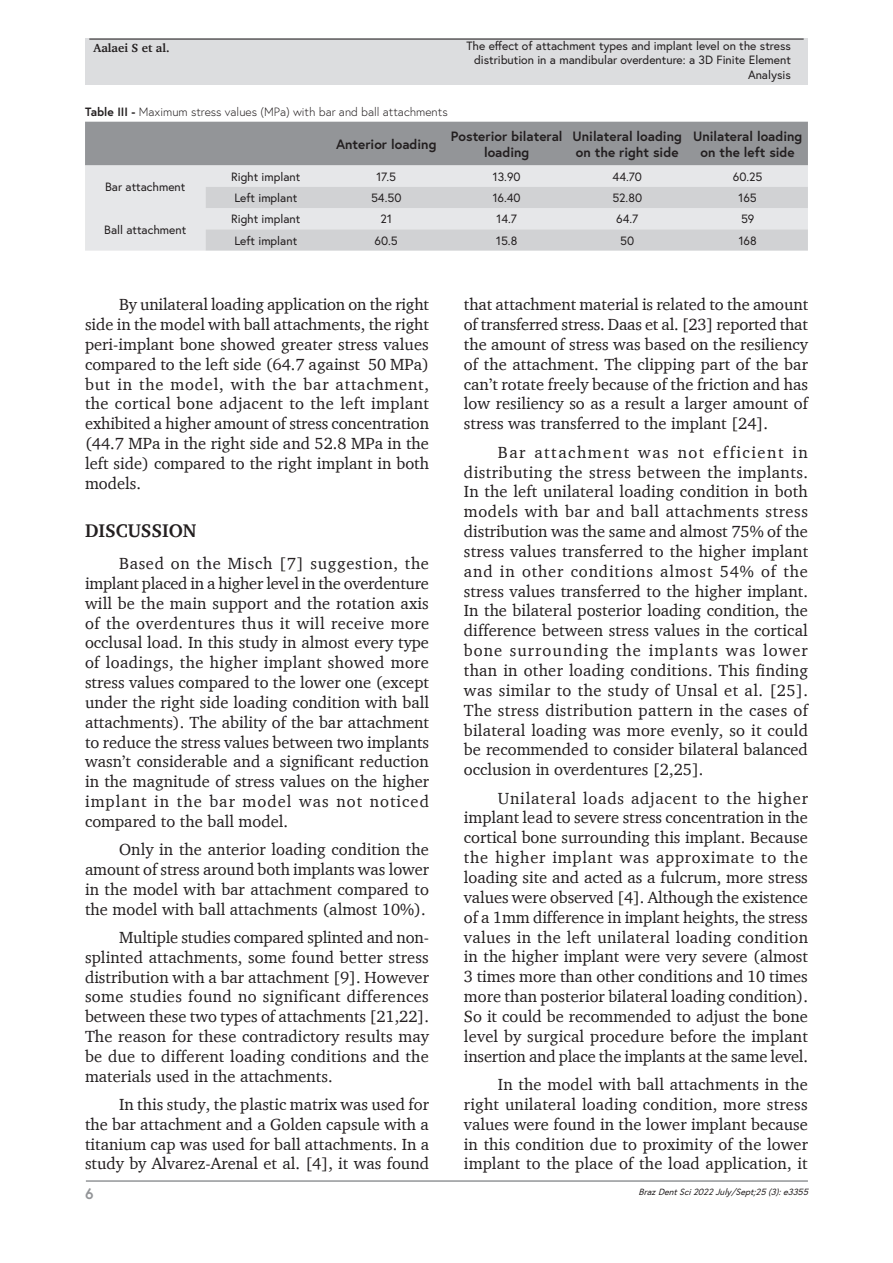
<style>
.page{position:relative;width:893px;height:1263px;background:#fff}
.page>*{position:absolute;margin:0;border:0;box-sizing:border-box;transform-origin:0 0}
.Heading1{font:700 18.75px "Charter";color:#231f20}
.Paragraph{font:16.5px/19.8px "Charter";color:#231f20;text-align:justify}
.t1{font:700 15px "Europa";color:#939598}
.TableHead{font:700 13.5px/16.2px "Europa";color:#231f20;text-align:center}
.TableBody{font:12px/14.4px "Europa";color:#231f20;text-align:right}
.TableBody-2{font:12px "Europa";letter-spacing:-.195em;color:#231f20}
.TableTitle{font:300 12px "Europa";color:#231f20}
.t2{font:700 12px "Charter";color:#231f20}
.t3{font:italic 9px "Europa";color:#231f20}
.s1{font-weight:700}
</style>
<div class="page">
<hr style="left:86px;top:1180px;width:722px;height:2px;background:#939598">
<div style="left:85px;top:39px;width:723px;height:46px;background:#dcdddf"></div>
<hr style="left:89px;top:39px;width:715px;height:1px;background:#231f20">
<div style="left:85px;top:122px;width:723px;height:43px;background:#939598"></div>
<div style="left:85px;top:165px;width:723px;height:86px;background:#e6e7e9"></div>
<svg style="left:206px;top:187px;width:602px;height:64px;background:#d8d9db"></svg>
<p class="t2" style="left:94px;top:41px;width:77px">Aalaei S et al.</p>
<p class="TableBody" style="left:466px;top:38px;width:326px">The effect of attachment types and implant level on the stress distribution in a mandibular overdenture: a 3D Finite Element<br>Analysis</p>
<p class="TableBody-2" style="left:463px;top:53px;width:329px">Theeffec ofattachmentypesand implantlevelonthestressdistributioninamandibularoverdenture:a3D Fnit ElementAnalysis</p>
<p class="TableTitle" style="left:85px;top:104px;width:364px"><span class="s1">Table III -</span> Maximum stress values (MPa) with bar and ball attachments</p>
<p class="TableHead" style="left:336px;top:136px;width:102px">Anterior loading</p>
<p class="TableHead" style="left:451px;top:128px;width:113px">Posterior bilateral loading</p>
<p class="TableHead" style="left:573px;top:128px;width:111px;text-align:left">Unilateral loading on the right side</p>
<p class="TableHead" style="left:693px;top:128px;width:111px">Unilateral loading on the left side</p>
<p class="TableBody" style="left:105px;top:180px;width:82px">Bar attachment</p>
<p class="TableBody" style="left:231px;top:169px;width:71px">Right implant</p>
<p class="TableBody" style="left:376px;top:169px;width:21px">17.5</p>
<p class="TableBody" style="left:493px;top:169px;width:29px">13.90</p>
<p class="TableBody" style="left:613px;top:169px;width:31px">44.70</p>
<p class="TableBody" style="left:733px;top:169px;width:31px">60.25</p>
<p class="TableBody" style="left:234px;top:190px;width:64px">Left implant</p>
<p class="TableBody" style="left:371px;top:190px;width:32px">54.50</p>
<p class="TableBody" style="left:493px;top:190px;width:29px">16.40</p>
<p class="TableBody" style="left:612px;top:190px;width:31px">52.80</p>
<p class="TableBody" style="left:739px;top:190px;width:20px">165</p>
<p class="TableBody" style="left:104px;top:222px;width:84px">Ball attachment</p>
<p class="TableBody" style="left:231px;top:212px;width:71px">Right implant</p>
<p class="TableBody" style="left:381px;top:212px;width:13px">21</p>
<p class="TableBody" style="left:496px;top:212px;width:22px">14.7</p>
<p class="TableBody" style="left:616px;top:212px;width:24px">64.7</p>
<p class="TableBody" style="left:741px;top:212px;width:15px">59</p>
<p class="TableBody" style="left:234px;top:233px;width:64px">Left implant</p>
<p class="TableBody" style="left:375px;top:233px;width:25px">60.5</p>
<p class="TableBody" style="left:496px;top:233px;width:23px">15.8</p>
<p class="TableBody" style="left:620px;top:233px;width:16px">50</p>
<p class="TableBody" style="left:739px;top:233px;width:19px">168</p>
<p class="Paragraph" style="left:85px;top:294px;width:346px;text-indent:34px">By unilateral loading application on the right side in the model with ball attachments, the right peri-implant bone showed greater stress values compared to the left side (64.7 against 50 MPa) but in the model, with the bar attachment, the cortical bone adjacent to the left implant exhibited a higher amount of stress concentration (44.7 MPa in the right side and 52.8 MPa in the left side) compared to the right implant in both models.</p>
<p class="Heading1" style="left:85px;top:519px;width:113px">DISCUSSION</p>
<p class="Paragraph" style="left:85px;top:553px;width:346px;text-indent:34px">Based on the Misch [7] suggestion, the implant placed in a higher level in the overdenture will be the main support and the rotation axis of the overdentures thus it will receive more occlusal load. In this study in almost every type of loadings, the higher implant showed more stress values compared to the lower one (except under the right side loading condition with ball attachments). The ability of the bar attachment to reduce the stress values between two implants wasn’t considerable and a significant reduction in the magnitude of stress values on the higher implant in the bar model was not noticed compared to the ball model.</p>
<p class="Paragraph" style="left:85px;top:839px;width:346px;text-indent:34px">Only in the anterior loading condition the amount of stress around both implants was lower in the model with bar attachment compared to the model with ball attachments (almost 10%).</p>
<p class="Paragraph" style="left:85px;top:927px;width:346px;text-indent:34px">Multiple studies compared splinted and non&shy;splinted attachments, some found better stress distribution with a bar attachment [9]. However some studies found no significant differences between these two types of attachments [21,22].<br>The reason for these contradictory results may be due to different loading conditions and the materials used in the attachments.</p>
<p class="Paragraph" style="left:85px;top:1094px;width:346px;text-indent:34px">In this study, the plastic matrix was used for the bar attachment and a Golden capsule with a titanium cap was used for ball attachments. In a study by Alvarez-Arenal et al. [4], it was found</p>
<p class="Paragraph" style="left:464px;top:294px;width:346px">that attachment material is related to the amount of transferred stress. Daas et al. [23] reported that the amount of stress was based on the resiliency of the attachment. The clipping part of the bar can’t rotate freely because of the friction and has low resiliency so as a result a larger amount of stress was transferred to the implant [24].</p>
<p class="Paragraph" style="left:464px;top:442px;width:346px;text-indent:34px">Bar attachment was not efficient in distributing the stress between the implants.<br>In the left unilateral loading condition in both models with bar and ball attachments stress distribution was the same and almost 75% of the stress values transferred to the higher implant and in other conditions almost 54% of the stress values transferred to the higher implant.<br>In the bilateral posterior loading condition, the difference between stress values in the cortical bone surrounding the implants was lower than in other loading conditions. This finding was similar to the study of Unsal et al. [25].<br>The stress distribution pattern in the cases of bilateral loading was more evenly, so it could be recommended to consider bilateral balanced occlusion in overdentures [2,25].</p>
<p class="Paragraph" style="left:464px;top:788px;width:346px;text-indent:34px">Unilateral loads adjacent to the higher implant lead to severe stress concentration in the cortical bone surrounding this implant. Because the higher implant was approximate to the loading site and acted as a fulcrum, more stress values were observed [4]. Although the existence of a 1mm difference in implant heights, the stress values in the left unilateral loading condition in the higher implant were very severe (almost 3 times more than other conditions and 10 times more than posterior bilateral loading condition).<br>So it could be recommended to adjust the bone level by surgical procedure before the implant insertion and place the implants at the same level.</p>
<p class="Paragraph" style="left:464px;top:1074px;width:346px;text-indent:34px">In the model with ball attachments in the right unilateral loading condition, more stress values were found in the lower implant because in this condition due to proximity of the lower implant to the place of the load application, it</p>
<p class="t1" style="left:85px;top:1184px;width:10px">6</p>
<p class="t3" style="left:639px;top:1185px;width:174px">BrazDentSci2022July/Sept;25(3):e3355</p>
</div>
